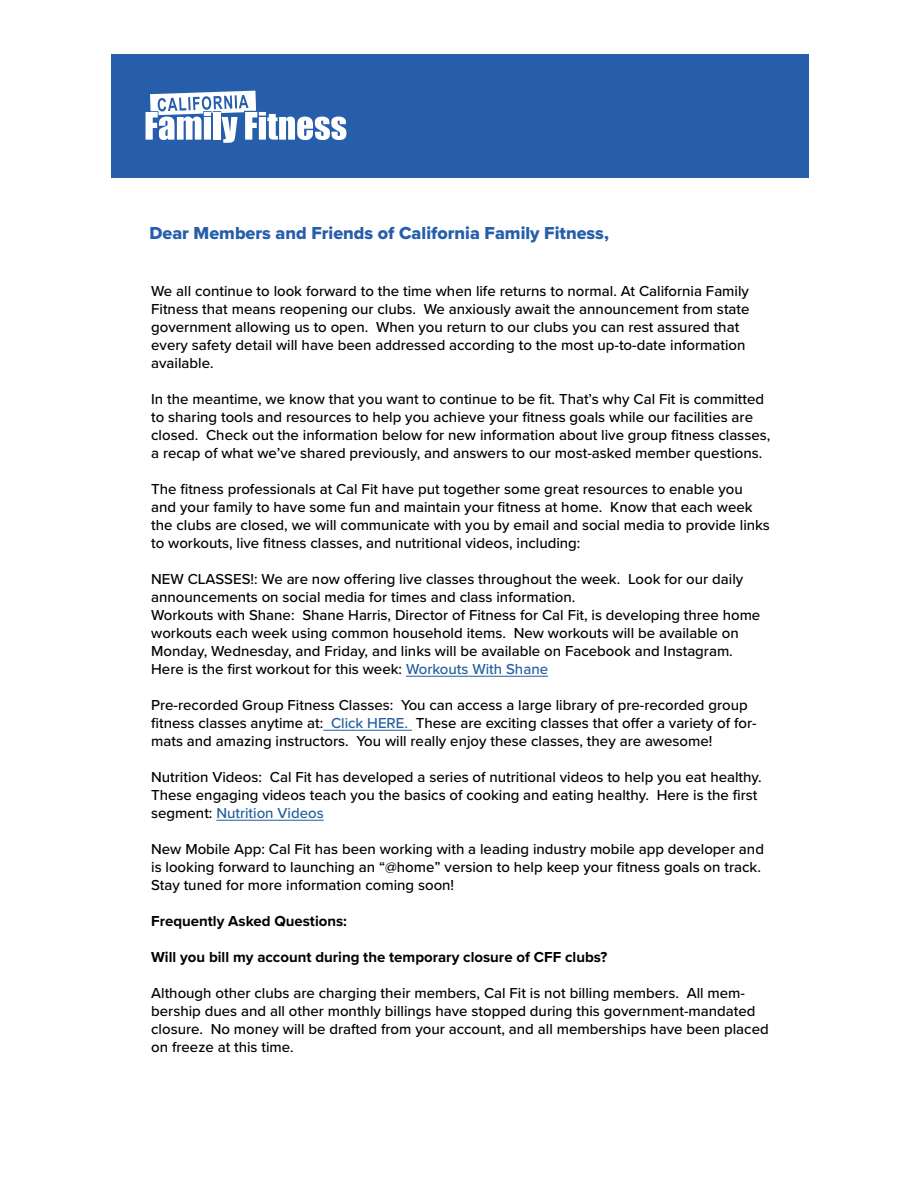
<style>
.page{position:relative;width:918px;height:1188px;background:#fff}
.page>*{position:absolute;margin:0;border:0;box-sizing:border-box;transform-origin:0 0}
.t1{font:18px "Proxima Nova Extrabld";color:#265eab}
.t2{font:500 15px/18px "Proxima Nova";color:#000}
.t3{font:700 15px "Proxima Nova";color:#000}
.s1{color:#215e9e}
</style>
<div class="page">
<div style="left:111px;top:54px;width:698px;height:124px;background:#265eab"></div>
<svg style="left:146px;top:91px;width:200px;height:52px"></svg>
<hr style="left:406px;top:676px;width:142px;height:1px;background:#215e9e">
<hr style="left:323px;top:730px;width:89px;height:1px;background:#215e9e">
<hr style="left:216px;top:820px;width:108px;height:1px;background:#215e9e">
<p class="t1" style="left:149px;top:222px;width:461px">Dear Members and Friends of California Family Fitness,</p>
<p class="t2" style="left:151px;top:283px;width:600px">We all continue to look forward to the time when life returns to normal. At California Family Fitness that means reopening our clubs. We anxiously await the announcement from state government allowing us to open. When you return to our clubs you can rest assured that every safety detail will have been addressed according to the most up-to-date information available.</p>
<p class="t2" style="left:151px;top:391px;width:621px">In the meantime, we know that you want to continue to be fit. That’s why Cal Fit is committed to sharing tools and resources to help you achieve your fitness goals while our facilities are closed. Check out the information below for new information about live group fitness classes, a recap of what we’ve shared previously, and answers to our most-asked member questions.</p>
<p class="t2" style="left:151px;top:481px;width:620px">The fitness professionals at Cal Fit have put together some great resources to enable you and your family to have some fun and maintain your fitness at home. Know that each week the clubs are closed, we will communicate with you by email and social media to provide links to workouts, live fitness classes, and nutritional videos, including:</p>
<p class="t2" style="left:151px;top:571px;width:611px">NEW CLASSES!: We are now offering live classes throughout the week. Look for our daily announcements on social media for times and class information.<br>Workouts with Shane: Shane Harris, Director of Fitness for Cal Fit, is developing three home workouts each week using common household items. New workouts will be available on Monday, Wednesday, and Friday, and links will be available on Facebook and Instagram.<br>Here is the first workout for this week: <span class="s1">Workouts With Shane</span></p>
<p class="t2" style="left:151px;top:697px;width:607px">Pre-recorded Group Fitness Classes: You can access a large library of pre-recorded group fitness classes anytime at: <span class="s1">Click HERE.</span> These are exciting classes that offer a variety of for&shy;mats and amazing instructors. You will really enjoy these classes, they are awesome!</p>
<p class="t2" style="left:151px;top:769px;width:612px">Nutrition Videos: Cal Fit has developed a series of nutritional videos to help you eat healthy.<br>These engaging videos teach you the basics of cooking and eating healthy. Here is the first segment: <span class="s1">Nutrition Videos</span></p>
<p class="t2" style="left:151px;top:841px;width:614px">New Mobile App: Cal Fit has been working with a leading industry mobile app developer and is looking forward to launching an “@home” version to help keep your fitness goals on track.<br>Stay tuned for more information coming soon!</p>
<p class="t3" style="left:151px;top:912px;width:197px">Frequently Asked Questions:</p>
<p class="t3" style="left:151px;top:948px;width:458px">Will you bill my account during the temporary closure of CFF clubs?</p>
<p class="t2" style="left:151px;top:985px;width:619px">Although other clubs are charging their members, Cal Fit is not billing members. All mem&shy;bership dues and all other monthly billings have stopped during this government-mandated closure. No money will be drafted from your account, and all memberships have been placed on freeze at this time.</p>
</div>
